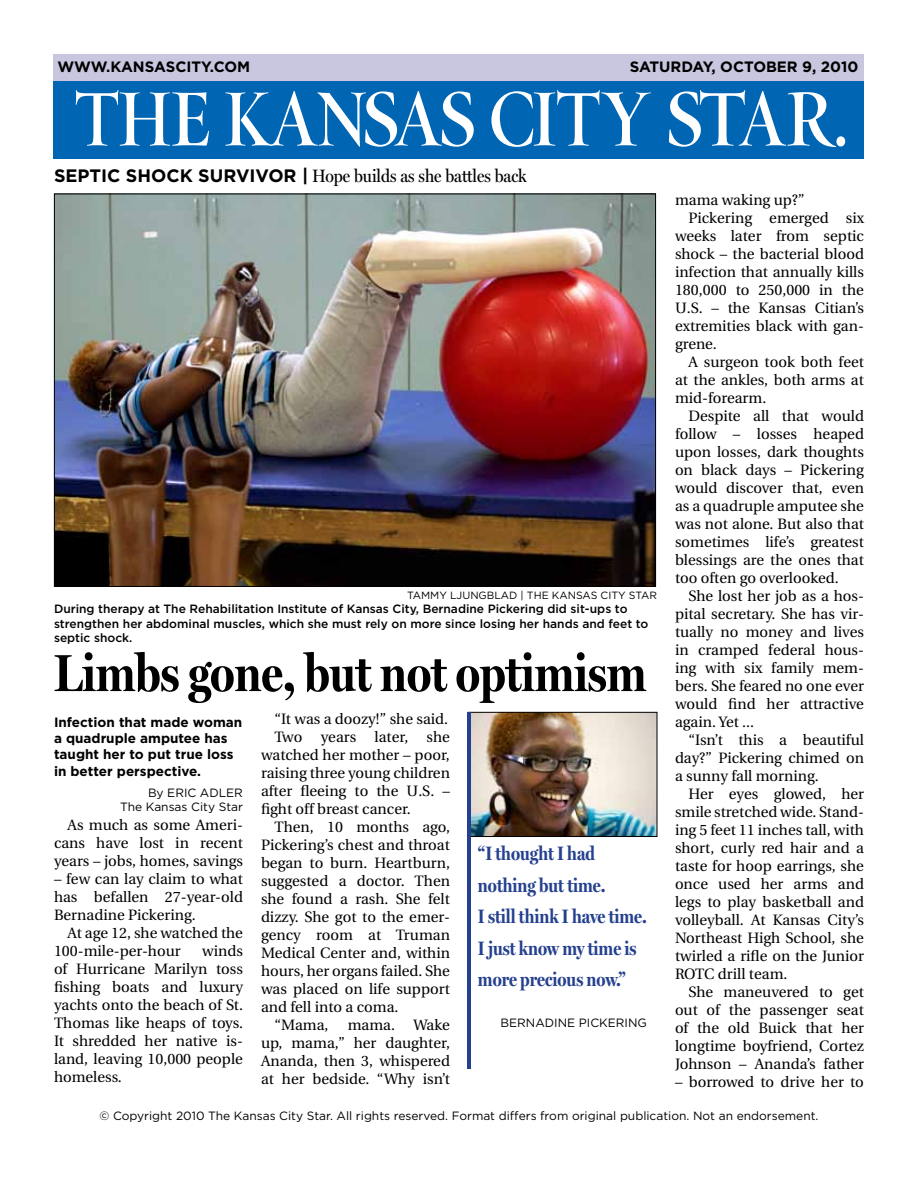
<style>
.page{position:relative;width:918px;height:1188px;background:#fff}
.page>*{position:absolute;margin:0;border:0;box-sizing:border-box;transform-origin:0 0}
.t1{font:700 52.5px "Miller Headline";color:#000}
.t2{font:700 19.5px/31.5px "Miller Headline";color:#25408f}
.t3{font:18px "Miller Headline";color:#000}
.t4{font:15px/18px "Utopia";color:#000;text-align:justify}
.t5{font:700 15px "Gotham";color:#000}
.t6{font:700 13.5px/16.2px "Gotham";color:#000}
.t7{font:500 12px/14.4px "Gotham";color:#000}
.t8{font:12px/14.4px "Gotham";color:#000;text-align:right}
.t9{font:10.5px "Gotham";color:#000}
.s1{font-family:"Gotham";font-weight:700}
</style>
<div class="page">
<div style="left:54px;top:81px;width:810px;height:78px;background:#0066b3"></div>
<img style="left:56px;top:196px;width:598px;height:389px">
<img style="left:470px;top:714px;width:185px;height:121px">
<div style="left:468px;top:712px;width:189px;height:125px;border:1px solid #000"></div>
<svg style="left:76px;top:90px;width:769px;height:57px"></svg>
<div style="left:54px;top:54px;width:810px;height:27px;background:#c8c7df"></div>
<hr style="left:467px;top:712px;width:3px;height:357px;background:#25408f">
<p class="t5" style="left:57px;top:58px;width:194px">WWW.KANSASCITY.COM</p>
<p class="t5" style="left:630px;top:58px;width:230px">SATURDAY, OCTOBER 9, 2010</p>
<p class="t3" style="left:54px;top:165px;width:474px"><span class="s1">SEPTIC SHOCK SURVIVOR |</span> Hope builds as she battles back</p>
<p class="t9" style="left:407px;top:589px;width:252px">TAMMY LJUNGBLAD | THE KANSAS CITY STAR</p>
<p class="t7" style="left:54px;top:602px;width:596px">During therapy at The Rehabilitation Institute of Kansas City, Bernadine Pickering did sit-ups to strengthen her abdominal muscles, which she must rely on more since losing her hands and feet to septic shock.</p>
<h1 class="t1" style="left:54px;top:641px;width:594px">Limbs gone, but not optimism</h1>
<p class="t6" style="left:54px;top:714px;width:190px">Infection that made woman a quadruple amputee has taught her to put true loss in better perspective.</p>
<p class="t8" style="left:120px;top:785px;width:124px">By ERIC ADLER<br>The Kansas City Star</p>
<p class="t4" style="left:274px;top:710px;width:175px">“It was a doozy!” she said.</p>
<p class="t4" style="left:274px;top:728px;width:177px">Two years later, she</p>
<p class="t4" style="left:261px;top:746px;width:190px">watched her mother – poor,</p>
<p class="t4" style="left:261px;top:764px;width:190px">raising three young children</p>
<p class="t4" style="left:261px;top:782px;width:191px">after fleeing to the U.S. –</p>
<p class="t4" style="left:261px;top:800px;width:151px">fight off breast cancer.</p>
<p class="t4" style="left:274px;top:818px;width:177px">Then, 10 months ago,</p>
<p class="t4" style="left:261px;top:836px;width:190px">Pickering’s chest and throat</p>
<p class="t4" style="left:261px;top:854px;width:190px">began to burn. Heartburn,</p>
<p class="t4" style="left:261px;top:872px;width:190px">suggested a doctor. Then</p>
<p class="t4" style="left:261px;top:890px;width:190px">she found a rash. She felt</p>
<p class="t4" style="left:261px;top:908px;width:191px">dizzy. She got to the emer-</p>
<p class="t4" style="left:261px;top:926px;width:191px">gency room at Truman</p>
<p class="t4" style="left:261px;top:944px;width:191px">Medical Center and, within</p>
<p class="t4" style="left:261px;top:962px;width:191px">hours, her organs failed. She</p>
<p class="t4" style="left:261px;top:980px;width:190px">was placed on life support</p>
<p class="t4" style="left:261px;top:998px;width:139px">and fell into a coma.</p>
<p class="t4" style="left:275px;top:1016px;width:56px">“Mama,</p>
<p class="t4" style="left:54px;top:816px;width:191px;text-indent:14px">As much as some Ameri&shy;cans have lost in recent years – jobs, homes, savings</p>
<p class="t4" style="left:54px;top:870px;width:190px">– few can lay claim to what has befallen 27-year-old Bernadine Pickering.</p>
<p class="t4" style="left:54px;top:924px;width:191px;text-indent:14px">At age 12, she watched the<br>100-mile-per-hour</p>
<h2 class="t2" style="left:478px;top:837px;width:171px">“I thought I had nothing but time.<br>I still think I have time.<br>I just know my time is more precious now.”</h2>
<p class="t8" style="left:501px;top:1015px;width:148px">BERNADINE PICKERING</p>
<p class="t4" style="left:54px;top:942px;width:191px;text-indent:148px">winds of Hurricane Marilyn toss fishing boats and luxury yachts onto the beach of St.<br>Thomas like heaps of toys.<br>It shredded her native is&shy;land, leaving 10,000 people homeless.</p>
<p class="t4" style="left:261px;top:1016px;width:191px;text-indent:87px">mama. Wake up, mama,” her daughter, Ananda, then 3, whispered at her bedside. “Why isn’t</p>
<p class="t4" style="left:675px;top:191px;width:131px">mama waking up?”</p>
<p class="t4" style="left:688px;top:209px;width:177px">Pickering emerged six</p>
<p class="t4" style="left:675px;top:227px;width:190px">weeks later from septic</p>
<p class="t4" style="left:675px;top:245px;width:190px">shock – the bacterial blood</p>
<p class="t4" style="left:675px;top:263px;width:190px">infection that annually kills</p>
<p class="t4" style="left:675px;top:281px;width:190px">180,000 to 250,000 in the</p>
<p class="t4" style="left:675px;top:299px;width:190px">U.S. – the Kansas Citian’s</p>
<p class="t4" style="left:675px;top:317px;width:190px">extremities black with gan-</p>
<p class="t4" style="left:675px;top:335px;width:43px">grene.</p>
<p class="t4" style="left:688px;top:353px;width:177px">A surgeon took both feet</p>
<p class="t4" style="left:675px;top:371px;width:190px">at the ankles, both arms at</p>
<p class="t4" style="left:675px;top:389px;width:93px">mid-forearm.</p>
<p class="t4" style="left:688px;top:407px;width:177px">Despite all that would</p>
<p class="t4" style="left:675px;top:425px;width:190px">follow – losses heaped</p>
<p class="t4" style="left:675px;top:443px;width:190px">upon losses, dark thoughts</p>
<p class="t4" style="left:675px;top:461px;width:190px">on black days – Pickering</p>
<p class="t4" style="left:675px;top:479px;width:190px">would discover that, even</p>
<p class="t4" style="left:675px;top:497px;width:191px">as a quadruple amputee she</p>
<p class="t4" style="left:675px;top:515px;width:191px">was not alone. But also that</p>
<p class="t4" style="left:675px;top:533px;width:190px">sometimes life’s greatest</p>
<p class="t4" style="left:675px;top:551px;width:190px">blessings are the ones that</p>
<p class="t4" style="left:675px;top:569px;width:165px">too often go overlooked.</p>
<p class="t4" style="left:688px;top:587px;width:177px">She lost her job as a hos-</p>
<p class="t4" style="left:675px;top:605px;width:190px">pital secretary. She has vir-</p>
<p class="t4" style="left:675px;top:623px;width:190px">tually no money and lives</p>
<p class="t4" style="left:675px;top:641px;width:190px">in cramped federal hous-</p>
<p class="t4" style="left:675px;top:659px;width:190px">ing with six family mem-</p>
<p class="t4" style="left:675px;top:677px;width:191px">bers. She feared no one ever</p>
<p class="t4" style="left:675px;top:695px;width:190px">would find her attractive</p>
<p class="t4" style="left:675px;top:713px;width:81px">again. Yet ...</p>
<p class="t4" style="left:688px;top:731px;width:177px">“Isn’t this a beautiful</p>
<p class="t4" style="left:675px;top:749px;width:190px">day?” Pickering chimed on</p>
<p class="t4" style="left:675px;top:767px;width:145px">a sunny fall morning.</p>
<p class="t4" style="left:688px;top:785px;width:177px">Her eyes glowed, her</p>
<p class="t4" style="left:675px;top:803px;width:190px">smile stretched wide. Stand-</p>
<p class="t4" style="left:675px;top:821px;width:190px">ing 5 feet 11 inches tall, with</p>
<p class="t4" style="left:675px;top:839px;width:191px">short, curly red hair and a</p>
<p class="t4" style="left:675px;top:857px;width:190px">taste for hoop earrings, she</p>
<p class="t4" style="left:675px;top:875px;width:191px">once used her arms and</p>
<p class="t4" style="left:675px;top:893px;width:190px">legs to play basketball and</p>
<p class="t4" style="left:675px;top:911px;width:190px">volleyball. At Kansas City’s</p>
<p class="t4" style="left:675px;top:929px;width:190px">Northeast High School, she</p>
<p class="t4" style="left:675px;top:947px;width:190px">twirled a rifle on the Junior</p>
<p class="t4" style="left:675px;top:965px;width:114px">ROTC drill team.</p>
<p class="t4" style="left:688px;top:983px;width:177px">She maneuvered to get</p>
<p class="t4" style="left:675px;top:1001px;width:190px">out of the passenger seat</p>
<p class="t4" style="left:675px;top:1019px;width:190px">of the old Buick that her</p>
<p class="t4" style="left:675px;top:1037px;width:190px">longtime boyfriend, Cortez</p>
<p class="t4" style="left:675px;top:1055px;width:190px">Johnson – Ananda’s father</p>
<p class="t4" style="left:675px;top:1073px;width:190px">– borrowed to drive her to</p>
<p class="t8" style="left:99px;top:1108px;width:721px">© Copyright 2010 The Kansas City Star. All rights reserved. Format differs from original publication. Not an endorsement.</p>
</div>
